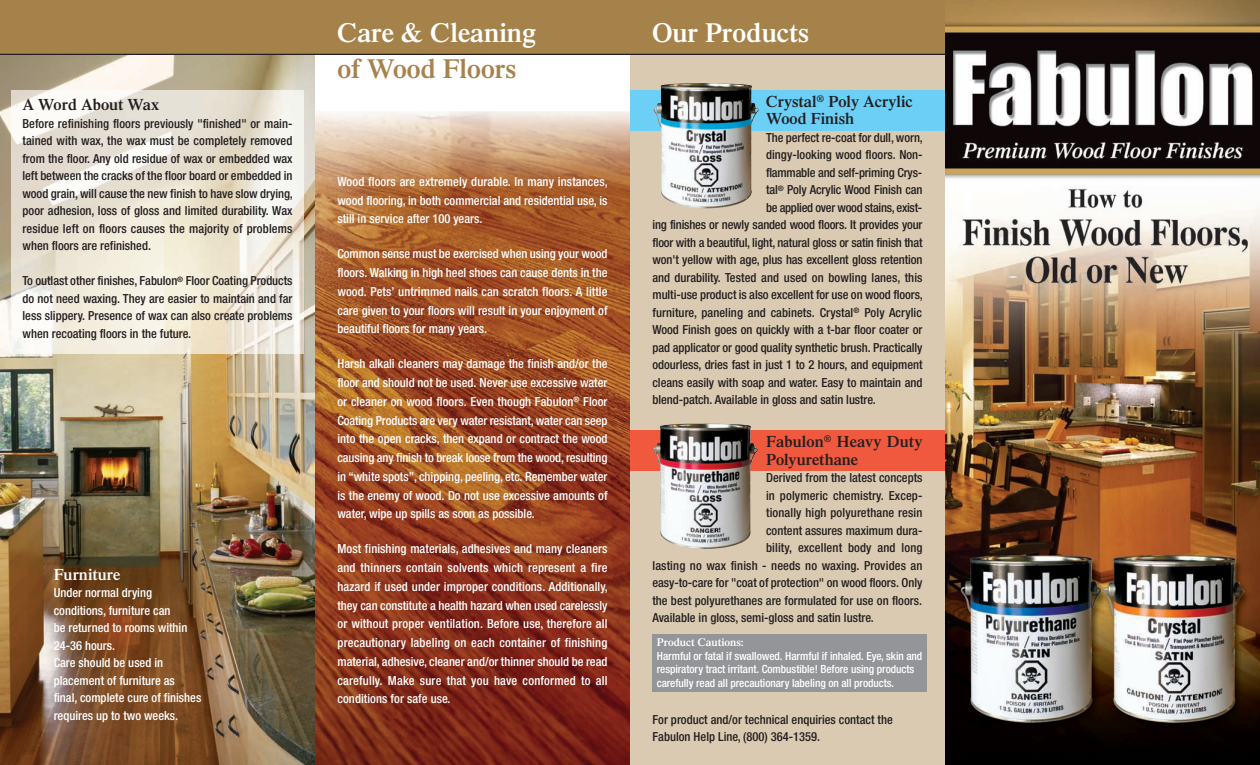
<style>
.page{position:relative;width:1260px;height:765px;background:#fff}
.page>*{position:absolute;margin:0;border:0;box-sizing:border-box;transform-origin:0 0}
.t1{font:600 27.5px "Times";color:#fff}
.t2{font:600 27.5px "Times";color:#a6824b}
.t3{font:600 16.25px/17.5px "Times";color:#231f20}
.t4{font:600 16.25px "Times";color:#fff}
.t5{font:500 condensed 12.5px/17.5px "Helvetica Neue";letter-spacing:-.005em;color:#231f20;text-align:justify}
.t6{font:500 condensed 12.5px/18.8px "Helvetica Neue";color:#fff;text-align:justify}
.t7{font:500 condensed 11.25px/13.5px "Helvetica Neue";letter-spacing:-.005em;color:#fff}
.t8{font:600 11.25px "Times";color:#fff}
</style>
<div class="page">
<div style="left:630px;top:53px;width:315px;height:712px;background:#dacab1"></div>
<img style="left:0;top:55px;width:315px;height:710px">
<img style="left:945px;top:0;width:315px;height:765px">
<img style="left:11px;top:90px;width:293px;height:264px">
<img style="left:315px;top:191px;width:315px;height:574px">
<img style="left:315px;top:111px;width:315px;height:80px">
<div style="left:630px;top:430px;width:315px;height:41px;background:#f0593e"></div>
<div style="left:630px;top:90px;width:315px;height:41px;background:#6bcff6"></div>
<img style="left:653px;top:83px;width:106px;height:126px">
<img style="left:653px;top:423px;width:105px;height:126px">
<div style="left:0;top:0;width:945px;height:54px;background:#a6824b"></div>
<hr style="left:0;top:54px;width:945px;height:1px;background:#231f20">
<div style="left:652px;top:635px;width:275px;height:57px;background:#939598"></div>
<h2 class="t3" style="left:22px;top:98px;width:138px">A Word About Wax</h2>
<p class="t5" style="left:22px;top:116px;width:272px">Before refinishing floors previously "finished" or main&shy;tained with wax, the wax must be completely removed from the floor. Any old residue of wax or embedded wax left between the cracks of the floor board or embedded in wood grain, will cause the new finish to have slow drying, poor adhesion, loss of gloss and limited durability. Wax residue left on floors causes the majority of problems when floors are refinished.</p>
<p class="t5" style="left:22px;top:273px;width:272px">To outlast other finishes, Fabulon<sup>®</sup> Floor Coating Products do not need waxing. They are easier to maintain and far less slippery. Presence of wax can also create problems when recoating floors in the future.</p>
<h2 class="t4" style="left:54px;top:568px;width:68px">Furniture</h2>
<p class="t6" style="left:54px;top:585px;width:149px;line-height:17.5px;text-align:left">Under normal drying conditions, furniture can<br>be returned to rooms within<br>24-36 hours.<br>Care should be used in placement of furniture as final, complete cure of finishes requires up to two weeks.</p>
<h1 class="t1" style="left:338px;top:22px;width:200px">Care &amp; Cleaning</h1>
<h1 class="t1" style="left:652px;top:22px;width:158px">Our Products</h1>
<h1 class="t2" style="left:338px;top:59px;width:180px">of Wood Floors</h1>
<p class="t6" style="left:337px;top:173px;width:272px">Wood floors are extremely durable. In many instances, wood flooring, in both commercial and residential use, is still in service after 100 years.</p>
<p class="t6" style="left:337px;top:246px;width:272px">Common sense must be exercised when using your wood floors. Walking in high heel shoes can cause dents in the wood. Pets’ untrimmed nails can scratch floors. A little care given to your floors will result in your enjoyment of beautiful floors for many years.</p>
<p class="t6" style="left:337px;top:356px;width:272px">Harsh alkali cleaners may damage the finish and/or the floor and should not be used. Never use excessive water or cleaner on wood floors. Even though Fabulon<sup>®</sup> Floor Coating Products are very water resistant, water can seep into the open cracks, then expand or contract the wood causing any finish to break loose from the wood, resulting in “white spots”, chipping, peeling, etc. Remember water is the enemy of wood. Do not use excessive amounts of water, wipe up spills as soon as possible.</p>
<p class="t6" style="left:338px;top:541px;width:272px">Most finishing materials, adhesives and many cleaners and thinners contain solvents which represent a fire hazard if used under improper conditions. Additionally, they can constitute a health hazard when used carelessly or without proper ventilation. Before use, therefore all precautionary labeling on each container of finishing material, adhesive, cleaner and/or thinner should be read carefully. Make sure that you have conformed to all conditions for safe use.</p>
<h2 class="t3" style="left:766px;top:94px;width:148px">Crystal<sup>®</sup> Poly Acrylic<br>Wood Finish</h2>
<p class="t5" style="left:766px;top:130px;width:158px">The perfect re-coat for dull, worn,</p>
<p class="t5" style="left:766px;top:147px;width:158px">dingy-looking wood floors. Non-</p>
<p class="t5" style="left:766px;top:165px;width:158px">flammable and self-priming Crys-</p>
<p class="t5" style="left:766px;top:182px;width:158px">tal<sup>®</sup> Poly Acrylic Wood Finish can</p>
<p class="t5" style="left:766px;top:200px;width:158px">be applied over wood stains, exist-</p>
<p class="t5" style="left:652px;top:217px;width:271px">ing finishes or newly sanded wood floors. It provides your</p>
<p class="t5" style="left:652px;top:235px;width:272px">floor with a beautiful, light, natural gloss or satin finish that</p>
<p class="t5" style="left:653px;top:252px;width:272px">won't yellow with age, plus has excellent gloss retention</p>
<p class="t5" style="left:653px;top:270px;width:272px">and durability. Tested and used on bowling lanes, this</p>
<p class="t5" style="left:653px;top:287px;width:272px">multi-use product is also excellent for use on wood floors,</p>
<p class="t5" style="left:653px;top:305px;width:271px">furniture, paneling and cabinets. Crystal<sup>®</sup> Poly Acrylic</p>
<p class="t5" style="left:653px;top:322px;width:272px">Wood Finish goes on quickly with a t-bar floor coater or</p>
<p class="t5" style="left:653px;top:340px;width:272px">pad applicator or good quality synthetic brush. Practically</p>
<p class="t5" style="left:653px;top:357px;width:272px">odourless, dries fast in just 1 to 2 hours, and equipment</p>
<p class="t5" style="left:653px;top:375px;width:271px">cleans easily with soap and water. Easy to maintain and</p>
<p class="t5" style="left:653px;top:392px;width:225px">blend-patch. Available in gloss and satin lustre.</p>
<h2 class="t3" style="left:766px;top:434px;width:158px">Fabulon<sup>®</sup> Heavy Duty<br>Polyurethane</h2>
<p class="t5" style="left:766px;top:470px;width:158px">Derived from the latest concepts</p>
<p class="t5" style="left:766px;top:487px;width:158px">in polymeric chemistry. Excep-</p>
<p class="t5" style="left:766px;top:505px;width:158px">tionally high polyurethane resin</p>
<p class="t5" style="left:766px;top:522px;width:158px">content assures maximum dura-</p>
<p class="t5" style="left:766px;top:540px;width:158px">bility, excellent body and long</p>
<p class="t5" style="left:653px;top:557px;width:271px">lasting no wax finish - needs no waxing. Provides an</p>
<p class="t5" style="left:653px;top:575px;width:272px">easy-to-care for "coat of protection" on wood floors. Only</p>
<p class="t5" style="left:653px;top:592px;width:271px">the best polyurethanes are formulated for use on floors.</p>
<p class="t5" style="left:653px;top:610px;width:223px">Available in gloss, semi-gloss and satin lustre.</p>
<p class="t8" style="left:657px;top:638px;width:88px">Product Cautions:</p>
<p class="t7" style="left:657px;top:650px;width:267px">Harmful or fatal if swallowed. Harmful if inhaled. Eye, skin and respiratory tract irritant. Combustible! Before using products carefully read all precautionary labeling on all products.</p>
<p class="t5" style="left:652px;top:712px;width:242px">For product and/or technical enquiries contact the<br>Fabulon Help Line, (800) 364-1359.</p>
</div>
